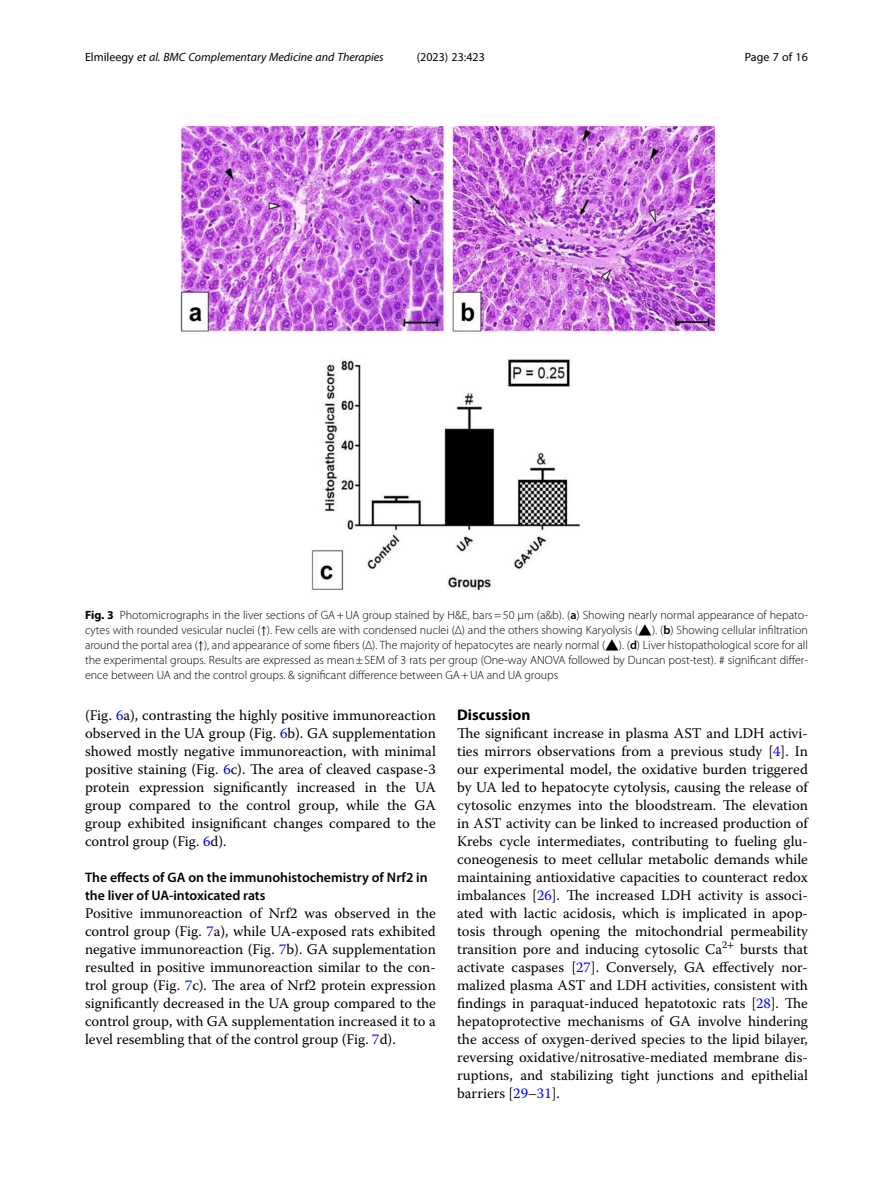
<style>
.page{position:relative;width:893px;height:1191px;background:#fff}
.page>*{position:absolute;margin:0;border:0;box-sizing:border-box;transform-origin:0 0}
.Head_1{font:700 15.45px "Myriad Pro";color:#000}
.Body_Text{font:14.7px/18px "Warnock Pro";color:#000;text-align:justify}
.Head_2{font:600 13.8px/18px "Myriad Pro";color:#000}
.Figure_Caption{font:300 12px/15px "Myriad Pro";color:#000;text-align:justify}
.t1{font:italic 12px "Myriad Pro";color:#000}
.t2{font:12px "Myriad Pro";color:#000}
.s1{font-style:normal}
.s2{font-weight:700}
.s3{font-weight:600}
.s4{font-family:"STIX";font-weight:400}
.s5{color:#00f}
</style>
<div class="page">
<img style="left:180px;top:126px;width:534px;height:465px">
<p class="t1" style="left:85px;top:50px;width:300px"><span class="s1">Elmileegy</span> et al. BMC Complementary Medicine and Therapies</p>
<p class="t2" style="left:417px;top:50px;width:70px">(2023) 23:423</p>
<p class="t2" style="left:745px;top:50px;width:65px">Page 7 of 16</p>
<p class="Figure_Caption" style="left:85px;top:608px;width:724px"><span class="s2">Fig. 3</span> Photomicrographs in the liver sections of GA+UA group stained by H&amp;E, bars=50 μm (a&amp;b). (<span class="s3">a</span>) Showing nearly normal appearance of hepato&shy;cytes with rounded vesicular nuclei (<span class="s4">↑</span>). Few cells are with condensed nuclei (Δ) and the others showing Karyolysis (<span class="s4">▲</span>). (<span class="s3">b</span>) Showing cellular infiltration around the portal area (<span class="s4">↑</span>), and appearance of some fibers (Δ). The majority of hepatocytes are nearly normal (<span class="s4">▲</span>). (<span class="s3">d</span>) Liver histopathological score for all the experimental groups. Results are expressed as mean±SEM of 3 rats per group (One-way ANOVA followed by Duncan post-test). # significant differ&shy;ence between UA and the control groups. &amp; significant difference between GA+UA and UA groups</p>
<p class="Body_Text" style="left:85px;top:706px;width:352px">(Fig. <span class="s5">6</span>a), contrasting the highly positive immunoreaction observed in the UA group (Fig. <span class="s5">6</span>b). GA supplementation showed mostly negative immunoreaction, with minimal positive staining (Fig. <span class="s5">6</span>c). The area of cleaved caspase-3 protein expression significantly increased in the UA group compared to the control group, while the GA group exhibited insignificant changes compared to the control group (Fig. <span class="s5">6</span>d).</p>
<p class="Head_2" style="left:85px;top:868px;width:344px">The effects of GA on the immunohistochemistry of Nrf2 in the liver of UA-intoxicated rats</p>
<p class="Body_Text" style="left:85px;top:904px;width:352px">Positive immunoreaction of Nrf2 was observed in the control group (Fig. <span class="s5">7</span>a), while UA-exposed rats exhibited negative immunoreaction (Fig. <span class="s5">7</span>b). GA supplementation resulted in positive immunoreaction similar to the con&shy;trol group (Fig. <span class="s5">7</span>c). The area of Nrf2 protein expression significantly decreased in the UA group compared to the control group, with GA supplementation increased it to a level resembling that of the control group (Fig. <span class="s5">7</span>d).</p>
<p class="Head_1" style="left:457px;top:705px;width:75px">Discussion</p>
<p class="Body_Text" style="left:457px;top:724px;width:352px">The significant increase in plasma AST and LDH activi&shy;ties mirrors observations from a previous study [<span class="s5">4</span>]. In our experimental model, the oxidative burden triggered by UA led to hepatocyte cytolysis, causing the release of cytosolic enzymes into the bloodstream. The elevation in AST activity can be linked to increased production of Krebs cycle intermediates, contributing to fueling glu&shy;coneogenesis to meet cellular metabolic demands while maintaining antioxidative capacities to counteract redox imbalances [<span class="s5">26</span>]. The increased LDH activity is associ&shy;ated with lactic acidosis, which is implicated in apop&shy;tosis through opening the mitochondrial permeability transition pore and inducing cytosolic Ca<sup>2</sup><sup>+</sup> bursts that activate caspases [<span class="s5">27</span>]. Conversely, GA effectively nor&shy;malized plasma AST and LDH activities, consistent with findings in paraquat-induced hepatotoxic rats [<span class="s5">28</span>]. The hepatoprotective mechanisms of GA involve hindering the access of oxygen-derived species to the lipid bilayer, reversing oxidative/nitrosative-mediated membrane dis&shy;ruptions, and stabilizing tight junctions and epithelial barriers [<span class="s5">29</span>–<span class="s5">31</span>].</p>
</div>
